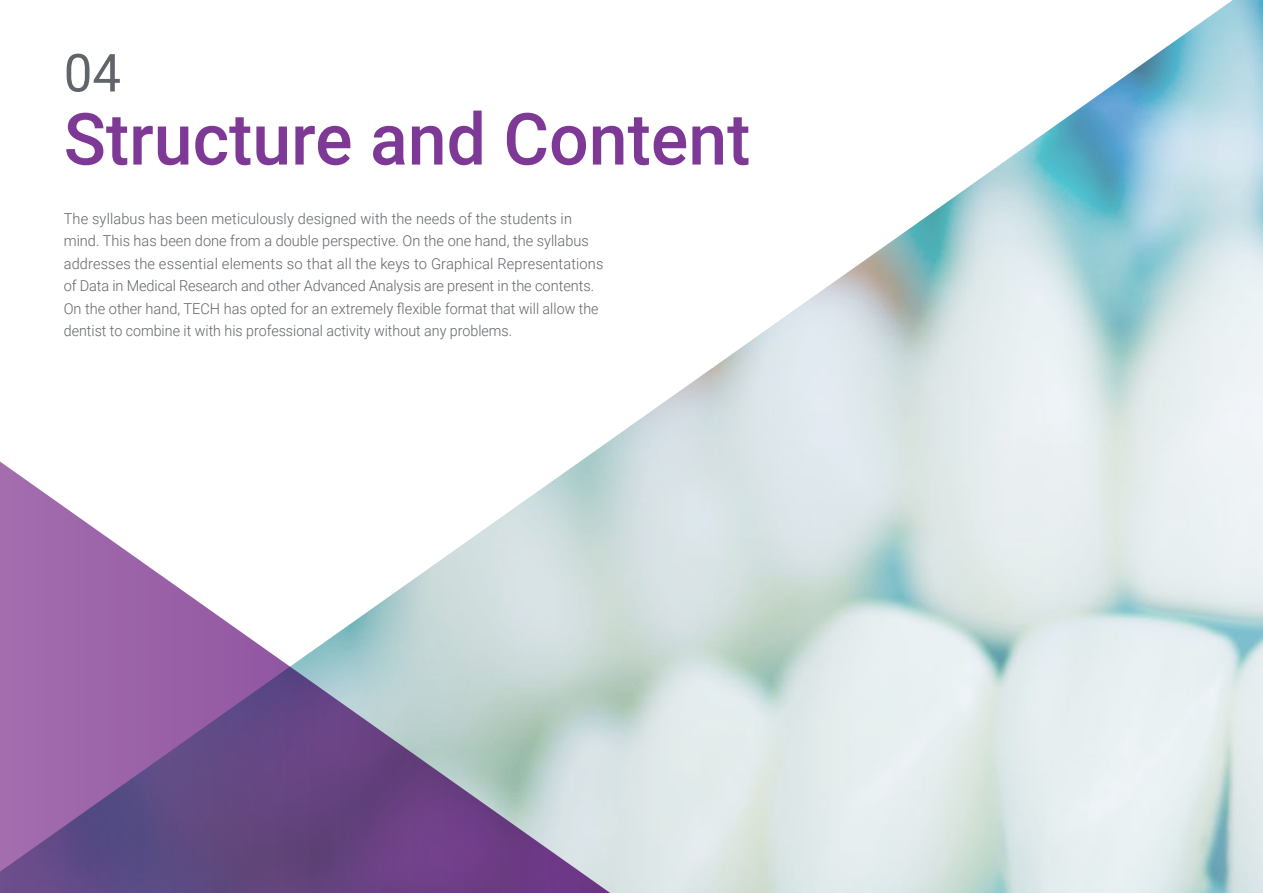
<style>
.page{position:relative;width:1263px;height:893px;background:#fff}
.page>*{position:absolute;margin:0;border:0;box-sizing:border-box;transform-origin:0 0}
.t1{font:500 72px "Roboto";color:#7e3996}
.t2{font:52.5px "Roboto";color:#61646a}
.t3{font:300 15px/22.5px "Roboto";color:#61646a}
</style>
<div class="page">
<img style="left:602px;top:0;width:661px;height:893px">
<svg style="left:0;top:446px;width:640px;height:447px"></svg>
<h2 class="t2" style="left:64px;top:36px;width:59px">04</h2>
<h1 class="t1" style="left:64px;top:89px;width:688px">Structure and Content</h1>
<p class="t3" style="left:64px;top:207px;width:541px">The syllabus has been meticulously designed with the needs of the students in mind. This has been done from a double perspective. On the one hand, the syllabus addresses the essential elements so that all the keys to Graphical Representations of Data in Medical Research and other Advanced Analysis are present in the contents.<br>On the other hand, TECH has opted for an extremely flexible format that will allow the dentist to combine it with his professional activity without any problems.</p>
</div>
